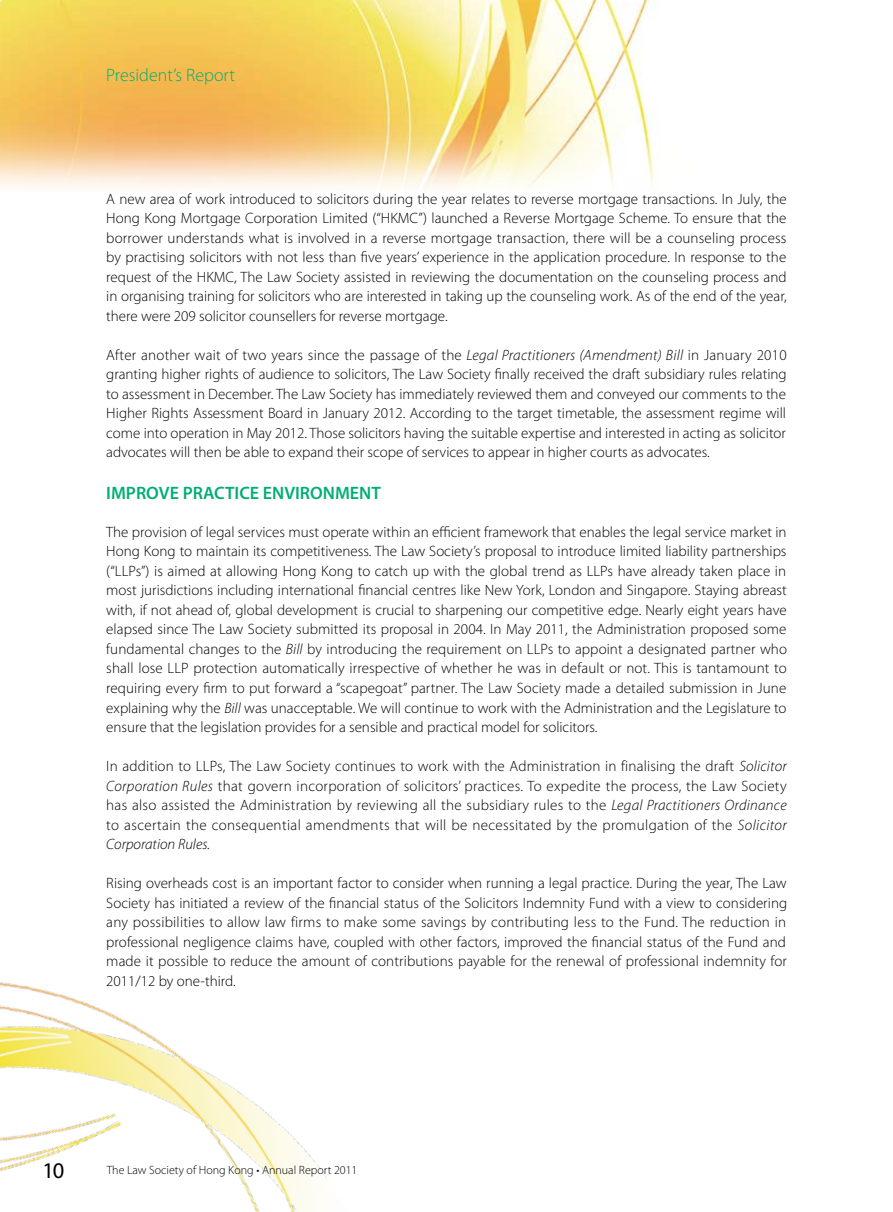
<style>
.page{position:relative;width:893px;height:1212px;background:#fff}
.page>*{position:absolute;margin:0;border:0;box-sizing:border-box;transform-origin:0 0}
.t1{font:22.5px "Myriad Pro";color:#000}
.t2{font:600 18px "Myriad Pro";color:#00ad75}
.t3{font:300 18px "Myriad Pro";color:#00ad75}
.t4{font:300 15px/19.5px "Myriad Pro";color:#000;text-align:justify}
.t5{font:300 12px "Myriad Pro";color:#000}
.s1{font-style:italic}
</style>
<div class="page">
<img style="left:0;top:982px;width:327px;height:230px">
<img style="left:0;top:0;width:660px;height:188px">
<p class="t3" style="left:106px;top:64px;width:130px">President’s Report</p>
<p class="t4" style="left:106px;top:189px;width:682px">A new area of work introduced to solicitors during the year relates to reverse mortgage transactions. In July, the Hong Kong Mortgage Corporation Limited (“HKMC”) launched a Reverse Mortgage Scheme. To ensure that the borrower understands what is involved in a reverse mortgage transaction, there will be a counseling process by practising solicitors with not less than five years’ experience in the application procedure. In response to the request of the HKMC, The Law Society assisted in reviewing the documentation on the counseling process and in organising training for solicitors who are interested in taking up the counseling work. As of the end of the year, there were 209 solicitor counsellers for reverse mortgage.</p>
<p class="t4" style="left:106px;top:345px;width:682px">After another wait of two years since the passage of the <span class="s1">Legal Practitioners (Amendment) Bill</span> in January 2010 granting higher rights of audience to solicitors, The Law Society finally received the draft subsidiary rules relating to assessment in December. The Law Society has immediately reviewed them and conveyed our comments to the Higher Rights Assessment Board in January 2012. According to the target timetable, the assessment regime will come into operation in May 2012. Those solicitors having the suitable expertise and interested in acting as solicitor advocates will then be able to expand their scope of services to appear in higher courts as advocates.</p>
<p class="t2" style="left:106px;top:481px;width:276px">IMPROVE PRACTICE ENVIRONMENT</p>
<p class="t4" style="left:106px;top:522px;width:682px">The provision of legal services must operate within an efficient framework that enables the legal service market in Hong Kong to maintain its competitiveness. The Law Society’s proposal to introduce limited liability partnerships (“LLPs”) is aimed at allowing Hong Kong to catch up with the global trend as LLPs have already taken place in most jurisdictions including international financial centres like New York, London and Singapore. Staying abreast with, if not ahead of, global development is crucial to sharpening our competitive edge. Nearly eight years have elapsed since The Law Society submitted its proposal in 2004. In May 2011, the Administration proposed some fundamental changes to the <span class="s1">Bill</span> by introducing the requirement on LLPs to appoint a designated partner who shall lose LLP protection automatically irrespective of whether he was in default or not. This is tantamount to requiring every firm to put forward a “scapegoat” partner. The Law Society made a detailed submission in June explaining why the <span class="s1">Bill</span> was unacceptable. We will continue to work with the Administration and the Legislature to ensure that the legislation provides for a sensible and practical model for solicitors.</p>
<p class="t4" style="left:106px;top:756px;width:682px">In addition to LLPs, The Law Society continues to work with the Administration in finalising the draft <span class="s1">Solicitor Corporation Rules</span> that govern incorporation of solicitors’ practices. To expedite the process, the Law Society has also assisted the Administration by reviewing all the subsidiary rules to the <span class="s1">Legal Practitioners Ordinance </span>to ascertain the consequential amendments that will be necessitated by the promulgation of the <span class="s1">Solicitor Corporation Rules.</span></p>
<p class="t4" style="left:106px;top:873px;width:682px">Rising overheads cost is an important factor to consider when running a legal practice. During the year, The Law Society has initiated a review of the financial status of the Solicitors Indemnity Fund with a view to considering any possibilities to allow law firms to make some savings by contributing less to the Fund. The reduction in professional negligence claims have, coupled with other factors, improved the financial status of the Fund and made it possible to reduce the amount of contributions payable for the renewal of professional indemnity for 2011/12 by one-third.</p>
<h1 class="t1" style="left:42px;top:1156px;width:23px">10</h1>
<p class="t5" style="left:107px;top:1163px;width:252px">The Law Society of Hong Kong • Annual Report 2011</p>
</div>
